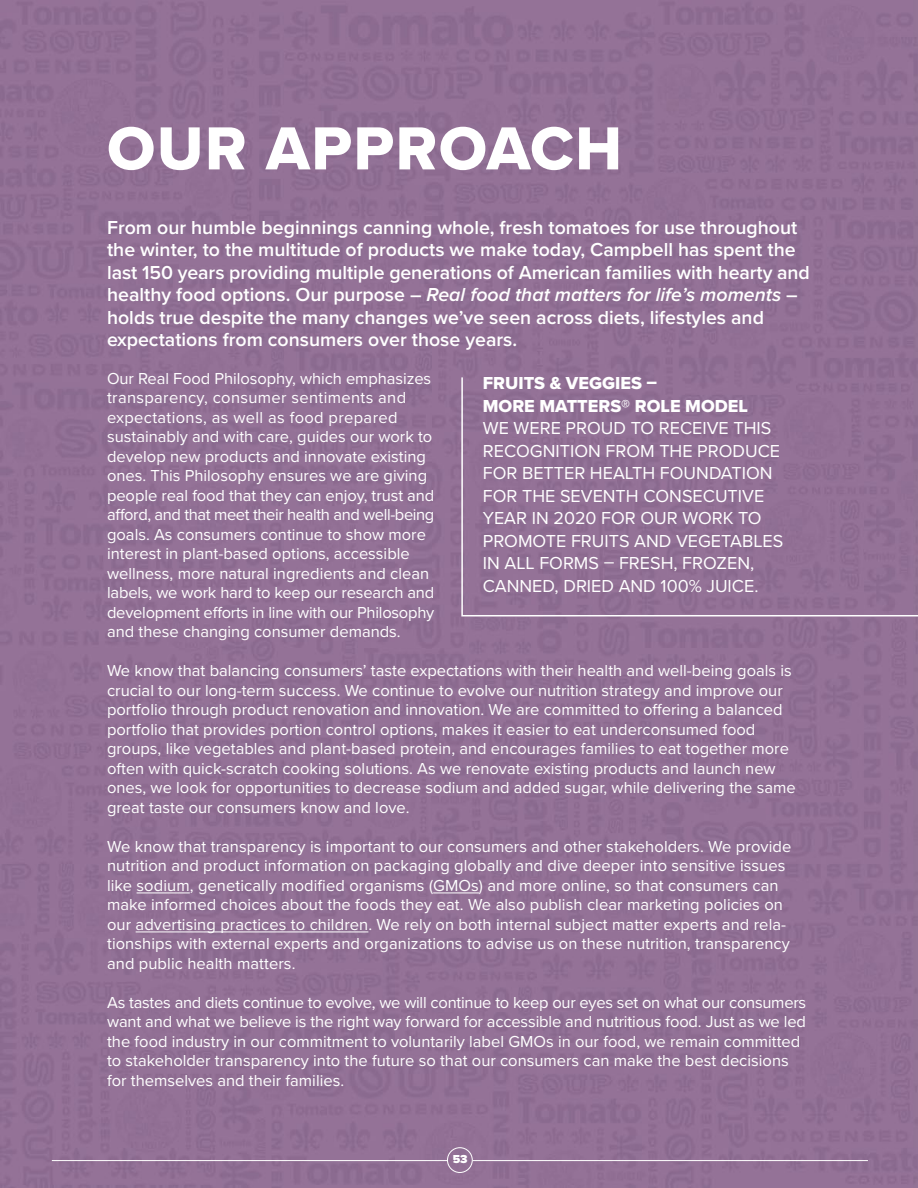
<style>
.page{position:relative;width:918px;height:1188px;background:#927196}
.page>*{position:absolute;margin:0;border:0;box-sizing:border-box;transform-origin:0 0}
.t1{font:63px "Proxima Nova Extrabld";letter-spacing:.025em;color:#fff}
.Intro_Copy{font:600 19.5px/22.5px "Proxima Nova";color:#fff}
.Body_Copy{font:18px/22.5px "Proxima Nova";color:#fff}
.Body_Copy-2{font:18px/22.5px "Proxima Nova Extrabld";color:#fff}
.Body_Copy-3{font:16.5px/19.5px "Proxima Nova";color:#fff}
.t2{font:900 12px "Proxima Nova";color:#fff}
.s1{font-style:italic}
</style>
<div class="page">
<hr style="left:52px;top:1160px;width:395px;height:1px;background:#fff">
<hr style="left:473px;top:1160px;width:395px;height:1px;background:#fff">
<div style="left:447px;top:1147px;width:26px;height:26px;border:1px solid #fff;border-radius:50%"></div>
<hr style="left:137px;top:893px;width:53px;height:1px;background:#fff">
<hr style="left:433px;top:893px;width:46px;height:1px;background:#fff">
<hr style="left:136px;top:932px;width:232px;height:1px;background:#fff">
<div style="left:461px;top:376px;width:457px;height:241px;background:#927196"></div>
<p class="t1" style="left:107px;top:111px;width:516px">OUR APPROACH</p>
<p class="Intro_Copy" style="left:107px;top:216px;width:704px">From our humble beginnings canning whole, fresh tomatoes for use throughout the winter, to the multitude of products we make today, Campbell has spent the last 150 years providing multiple generations of American families with hearty and healthy food options. Our purpose – <span class="s1">Real food that matters for life’s moments</span> – holds true despite the many changes we’ve seen across diets, lifestyles and expectations from consumers over those years.</p>
<p class="Body_Copy-3" style="left:107px;top:369px;width:329px">Our Real Food Philosophy, which emphasizes transparency, consumer sentiments and expectations, as well as food prepared sustainably and with care, guides our work to develop new products and innovate existing ones. This Philosophy ensures we are giving people real food that they can enjoy, trust and afford, and that meet their health and well-being goals. As consumers continue to show more interest in plant-based options, accessible wellness, more natural ingredients and clean labels, we work hard to keep our research and development efforts in line with our Philosophy and these changing consumer demands.</p>
<p class="Body_Copy-3" style="left:107px;top:661px;width:690px">We know that balancing consumers’ taste expectations with their health and well-being goals is crucial to our long-term success. We continue to evolve our nutrition strategy and improve our portfolio through product renovation and innovation. We are committed to offering a balanced portfolio that provides portion control options, makes it easier to eat underconsumed food groups, like vegetables and plant-based protein, and encourages families to eat together more often with quick-scratch cooking solutions. As we renovate existing products and launch new ones, we look for opportunities to decrease sodium and added sugar, while delivering the same great taste our consumers know and love.</p>
<p class="Body_Copy-3" style="left:107px;top:837px;width:686px">We know that transparency is important to our consumers and other stakeholders. We provide nutrition and product information on packaging globally and dive deeper into sensitive issues like sodium, genetically modified organisms (GMOs) and more online, so that consumers can make informed choices about the foods they eat. We also publish clear marketing policies on our advertising practices to children. We rely on both internal subject matter experts and rela&shy;tionships with external experts and organizations to advise us on these nutrition, transparency and public health matters.</p>
<p class="Body_Copy-3" style="left:107px;top:993px;width:701px">As tastes and diets continue to evolve, we will continue to keep our eyes set on what our consumers want and what we believe is the right way forward for accessible and nutritious food. Just as we led the food industry in our commitment to voluntarily label GMOs in our food, we remain committed to stakeholder transparency into the future so that our consumers can make the best decisions for themselves and their families.</p>
<p class="Body_Copy-2" style="left:483px;top:373px;width:267px">FRUITS &amp; VEGGIES –<br>MORE MATTERS® ROLE MODEL</p>
<p class="Body_Copy" style="left:483px;top:417px;width:302px">WE WERE PROUD TO RECEIVE THIS<br>RECOGNITION FROM THE PRODUCE<br>FOR BETTER HEALTH FOUNDATION<br>FOR THE SEVENTH CONSECUTIVE<br>YEAR IN 2020 FOR OUR WORK TO<br>PROMOTE FRUITS AND VEGETABLES<br>IN ALL FORMS – FRESH, FROZEN,<br>CANNED, DRIED AND 100% JUICE.</p>
<p class="t2" style="left:453px;top:1152px;width:16px">53</p>
</div>
